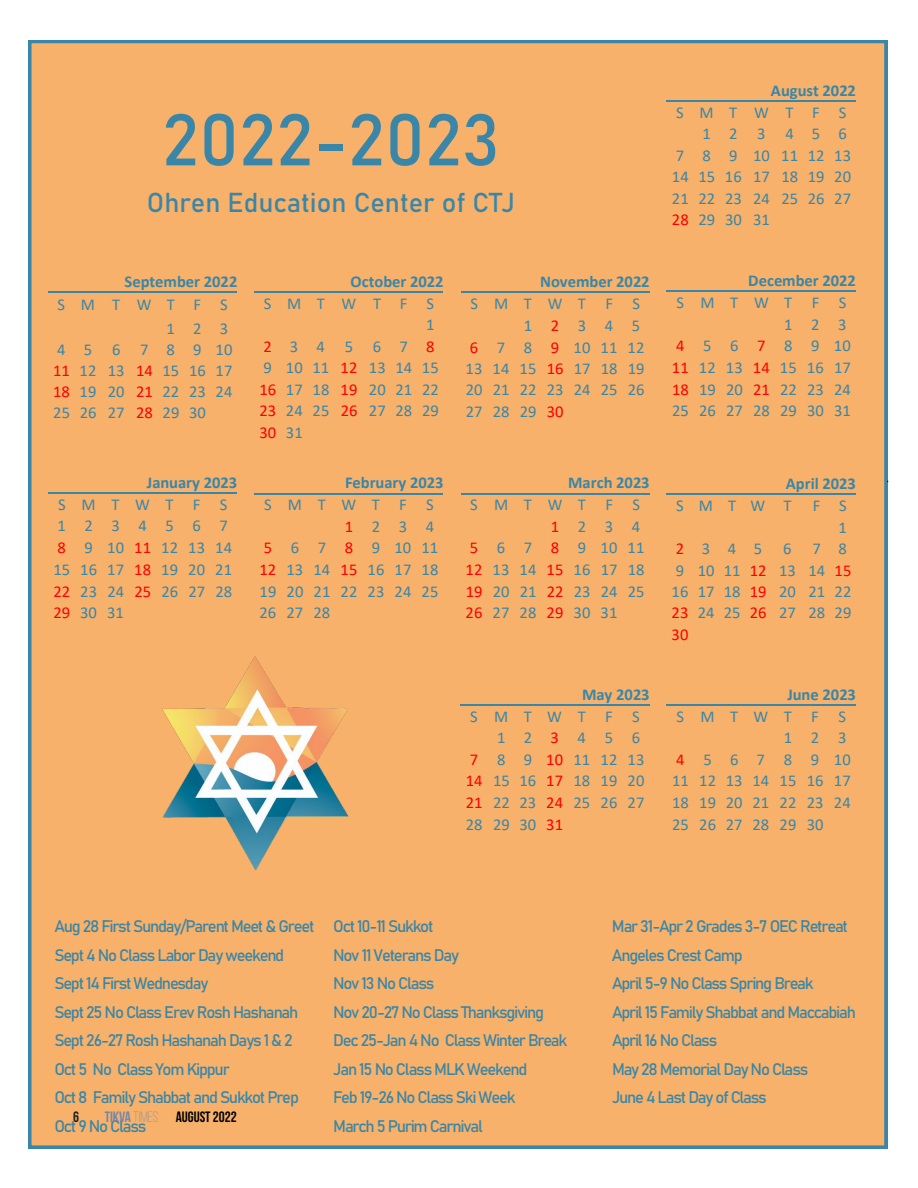
<style>
.page{position:relative;width:918px;height:1188px;background:#fff}
.page>*{position:absolute;margin:0;border:0;box-sizing:border-box;transform-origin:0 0}
.t1{font:72px "Bahnschrift";color:#3986a8}
.t2{font:27px "Bahnschrift";color:#3986a8}
.t3{font:16.65px "Calibri";letter-spacing:.005em;color:#3986a8}
.t4{font:16.65px "Bahnschrift";letter-spacing:-.075em;color:#3986a8}
.t5{font:16.65px "Calibri";letter-spacing:1.09em;color:#3986a8}
.t6{font:16.5px/21.8px "Calibri";letter-spacing:.005em;color:#3986a8}
.t7{font:16.5px/28.5px "Bahnschrift";letter-spacing:-.075em;color:#3986a8}
.t8{font:700 16.5px/22.4px "Calibri";letter-spacing:-.005em;color:#3986a8}
.t9{font:16.5px "Calibri";letter-spacing:1.1em;color:#3986a8}
.t10{font:16.5px "Calibri";letter-spacing:1.125em;color:#3986a8}
.t11{font:16.5px "Calibri";color:#f00}
.t12{font:700 15px "Bebas Neue";color:#000}
.t13{font:700 15px "Bebas Neue";color:#231f20}
.s1{color:#f00}
.s2{font-weight:700}
.s3{color:#3986a8}
.s4{font-weight:400}
.s5{color:#7287ad}
.s6{font-weight:300;color:#7287ad}
</style>
<div class="page">
<div style="left:29px;top:40px;width:858px;height:1108px;background:#f7b16a"></div>
<hr style="left:48px;top:492px;width:189px;height:1px;background:#3986a8">
<hr style="left:254px;top:493px;width:189px;height:1px;background:#3986a8">
<hr style="left:461px;top:493px;width:189px;height:1px;background:#3986a8">
<hr style="left:667px;top:493px;width:189px;height:1px;background:#3986a8">
<hr style="left:461px;top:704px;width:107px;height:2px;background:#3986a8">
<hr style="left:568px;top:704px;width:27px;height:2px;background:#3986a8">
<hr style="left:595px;top:704px;width:55px;height:2px;background:#3986a8">
<hr style="left:667px;top:704px;width:189px;height:2px;background:#3986a8">
<div style="left:265px;top:848px;width:15px;height:37px;background:#f7b16a"></div>
<img style="left:85px;top:657px;width:346px;height:213px">
<div style="left:103px;top:730px;width:25px;height:33px;background:#f7b16a"></div>
<div style="left:333px;top:737px;width:32px;height:47px;background:#f7b16a"></div>
<div style="left:327px;top:750px;width:11px;height:26px;background:#f7b16a"></div>
<div style="left:164px;top:737px;width:10px;height:42px;background:#f7b16a"></div>
<hr style="left:667px;top:291px;width:189px;height:1px;background:#3986a8">
<hr style="left:461px;top:291px;width:189px;height:2px;background:#3986a8">
<hr style="left:254px;top:291px;width:189px;height:2px;background:#3986a8">
<hr style="left:48px;top:291px;width:189px;height:2px;background:#3986a8">
<hr style="left:667px;top:100px;width:189px;height:2px;background:#3986a8">
<p class="t1" style="left:162px;top:85px;width:340px">2022-2023</p>
<p class="t2" style="left:147px;top:182px;width:370px">Ohren Education Center of CTJ</p>
<p class="t8" style="left:125px;top:270px;width:114px">September 2022</p>
<p class="t6" style="left:58px;top:293px;width:172px">SMTWT F S</p>
<p class="t6" style="left:167px;top:317px;width:63px">123</p>
<p class="t5" style="left:57px;top:338px;width:177px">45678910</p>
<p class="t6" style="left:53px;top:360px;width:181px;line-height:20.7px;text-align:justify"><span class="s1">11</span> 12 13 <span class="s1">14</span> 15 16 17<br><span class="s1">18</span> 19 20 <span class="s1">21</span> 22 23 24<br>25 26 27 <span class="s1">28</span> 29 30</p>
<p class="t6" style="left:53px;top:471px;width:185px;text-indent:94px"><span class="s2">January 2023<br></span>SMTWT F S<br>1234567<br><span class="s1">8</span> 9 10<span class="s1">11</span>121314<br>15 16 17 <span class="s1">18</span> 19 20 21<br><span class="s1">22</span> 23 24 <span class="s1">25</span> 26 27 28</p>
<p class="t3" style="left:53px;top:601px;width:72px"><span class="s1">29</span> 30 31</p>
<p class="t8" style="left:351px;top:270px;width:94px">October 2022</p>
<p class="t6" style="left:264px;top:292px;width:172px">SMTWTF S</p>
<p class="t6" style="left:426px;top:313px;width:10px">1</p>
<p class="t9" style="left:263px;top:335px;width:173px"><span class="s1">2</span>34567<span class="s1">8</span></p>
<p class="t6" style="left:264px;top:357px;width:177px">9 10 11 <span class="s1">12</span> 13 14 15</p>
<p class="t6" style="left:259px;top:378px;width:181px"><span class="s1">16</span> 17 18 <span class="s1">19</span> 20 21 22</p>
<p class="t6" style="left:259px;top:400px;width:181px"><span class="s1">23</span> 24 25 <span class="s1">26</span> 27 28 29</p>
<p class="t11" style="left:259px;top:421px;width:45px">30 <span class="s3">31</span></p>
<p class="t8" style="left:345px;top:471px;width:100px">February 2023</p>
<p class="t6" style="left:264px;top:494px;width:171px">SMTWT F S</p>
<p class="t6" style="left:345px;top:515px;width:91px"><span class="s1">1</span>234</p>
<p class="t6" style="left:264px;top:537px;width:176px"><span class="s1">5</span> 6 7 <span class="s1">8</span> 91011</p>
<p class="t6" style="left:259px;top:558px;width:180px"><span class="s1">12</span> 13 14 <span class="s1">15</span> 16 17 18</p>
<p class="t6" style="left:260px;top:580px;width:180px">19 20 21 22 23 24 25</p>
<p class="t3" style="left:259px;top:601px;width:72px">26 27 28</p>
<p class="t8" style="left:540px;top:270px;width:111px">November 2022</p>
<p class="t6" style="left:470px;top:292px;width:171px">SMTWT F S</p>
<p class="t6" style="left:524px;top:314px;width:118px">1<span class="s1">2</span>345</p>
<p class="t6" style="left:470px;top:336px;width:176px"><span class="s1">6</span> 7 8 <span class="s1">9</span> 101112</p>
<p class="t6" style="left:466px;top:357px;width:180px">13 14 15 <span class="s1">16</span> 17 18 19</p>
<p class="t6" style="left:466px;top:379px;width:180px">20 21 22 23 24 25 26</p>
<p class="t6" style="left:466px;top:400px;width:99px">27 28 29 <span class="s1">30</span></p>
<p class="t8" style="left:568px;top:471px;width:83px">March 2023</p>
<p class="t6" style="left:470px;top:494px;width:171px">SMTWT F S</p>
<p class="t6" style="left:551px;top:515px;width:91px"><span class="s1">1</span>234</p>
<p class="t6" style="left:470px;top:537px;width:176px"><span class="s1">5</span> 6 7 <span class="s1">8</span> 91011</p>
<p class="t6" style="left:466px;top:558px;width:180px"><span class="s1">12</span> 13 14 <span class="s1">15</span> 16 17 18</p>
<p class="t6" style="left:466px;top:580px;width:180px"><span class="s1">19</span> 20 21 <span class="s1">22</span> 23 24 25</p>
<p class="t3" style="left:466px;top:601px;width:153px"><span class="s1">26</span> 27 28 <span class="s1">29</span> 30 31</p>
<p class="t8" style="left:582px;top:683px;width:69px">May 2023</p>
<p class="t6" style="left:470px;top:705px;width:171px">SMTWT F S</p>
<p class="t6" style="left:497px;top:726px;width:145px">12<span class="s1">3</span>456</p>
<p class="t6" style="left:470px;top:748px;width:176px"><span class="s1">7</span> 8 9 <span class="s1">10</span>111213</p>
<p class="t6" style="left:466px;top:770px;width:180px"><span class="s1">14</span> 15 16 <span class="s1">17</span> 18 19 20</p>
<p class="t6" style="left:466px;top:791px;width:180px"><span class="s1">21</span> 22 23 <span class="s1">24</span> 25 26 27</p>
<p class="t6" style="left:466px;top:813px;width:99px">28 29 30 <span class="s1">31</span></p>
<p class="t8" style="left:771px;top:79px;width:87px">August 2022</p>
<p class="t6" style="left:676px;top:101px;width:171px">SMTWTF S</p>
<p class="t6" style="left:702px;top:122px;width:146px">123456</p>
<p class="t6" style="left:676px;top:144px;width:177px">7 8 9 10111213</p>
<p class="t6" style="left:672px;top:165px;width:181px">14 15 16 17 18 19 20</p>
<p class="t6" style="left:672px;top:187px;width:181px">21 22 23 24 25 26 27</p>
<p class="t6" style="left:672px;top:209px;width:100px"><span class="s1">28</span> 29 30 31</p>
<p class="t8" style="left:748px;top:269px;width:109px">December 2022</p>
<p class="t6" style="left:677px;top:291px;width:171px">SMTWT F S</p>
<p class="t6" style="left:784px;top:313px;width:64px">123</p>
<p class="t10" style="left:676px;top:334px;width:176px"><span class="s1">4</span>56<span class="s1">7</span>8910</p>
<p class="t6" style="left:672px;top:356px;width:180px"><span class="s1">11</span> 12 13 <span class="s1">14</span> 15 16 17</p>
<p class="t6" style="left:672px;top:378px;width:180px"><span class="s1">18</span> 19 20 <span class="s1">21</span> 22 23 24</p>
<p class="t6" style="left:672px;top:400px;width:180px">25 26 27 28 29 30 31</p>
<p class="t8" style="left:676px;top:472px;width:181px;text-indent:110px">April 2023<br><span class="s4">SMTW T</span></p>
<p class="t6" style="left:813px;top:494px;width:36px;text-align:right">F S<br>1</p>
<p class="t6" style="left:672px;top:538px;width:181px;line-height:21.3px;text-indent:141px">7 8<br>9 10 11 <span class="s1">12</span> 13 14 <span class="s1">15<br></span>16 17 18 <span class="s1">19</span> 20 21 22</p>
<p class="t3" style="left:672px;top:601px;width:181px"><span class="s1">23</span> 24 25 <span class="s1">26</span> 27 28 29</p>
<p class="t11" style="left:672px;top:623px;width:18px">30</p>
<p class="t6" style="left:676px;top:538px;width:88px"><span class="s1">2</span>345</p>
<p class="t6" style="left:783px;top:538px;width:10px">6</p>
<p class="t8" style="left:787px;top:683px;width:70px">June 2023</p>
<p class="t6" style="left:677px;top:705px;width:171px">SMTWT F S</p>
<p class="t6" style="left:784px;top:726px;width:64px">123</p>
<p class="t9" style="left:676px;top:748px;width:176px"><span class="s1">4</span>5678910</p>
<p class="t6" style="left:672px;top:770px;width:180px">11 12 13 14 15 16 17</p>
<p class="t6" style="left:672px;top:791px;width:180px">18 19 20 21 22 23 24</p>
<p class="t6" style="left:672px;top:813px;width:153px">25 26 27 28 29 30</p>
<p class="t7" style="left:54px;top:911px;width:262px">Aug 28 First Sunday/Parent Meet &amp; Greet<br>Sept 4 No Class Labor Day weekend<br>Sept 14 First Wednesday<br>Sept 25 No Class Erev Rosh Hashanah<br>Sept 26-27 Rosh Hashanah Days 1 &amp; 2<br>Oct 5 No Class Yom Kippur<br>Oct 8 Family Shabbat and Sukkot Prep</p>
<p class="t4" style="left:54px;top:1113px;width:93px">Oct 9 No Class</p>
<p class="t13" style="left:73px;top:1108px;width:7px">6</p>
<p class="t12" style="left:105px;top:1109px;width:133px"><span class="s5">TIKVA</span> <span class="s6">TIMES</span> AUGUST 2022</p>
<p class="t7" style="left:333px;top:911px;width:235px">Oct 10-11 Sukkot<br>Nov 11 Veterans Day<br>Nov 13 No Class<br>Nov 20-27 No Class Thanksgiving<br>Dec 25-Jan 4 No Class Winter Break<br>Jan 15 No Class MLK Weekend<br>Feb 19-26 No Class Ski Week</p>
<p class="t4" style="left:333px;top:1113px;width:151px">March 5 Purim Carnival</p>
<p class="t7" style="left:612px;top:911px;width:246px">Mar 31-Apr 2 Grades 3-7 OEC Retreat<br>Angeles Crest Camp<br>April 5-9 No Class Spring Break<br>April 15 Family Shabbat and Maccabiah<br>April 16 No Class<br>May 28 Memorial Day No Class<br>June 4 Last Day of Class</p>
</div>
